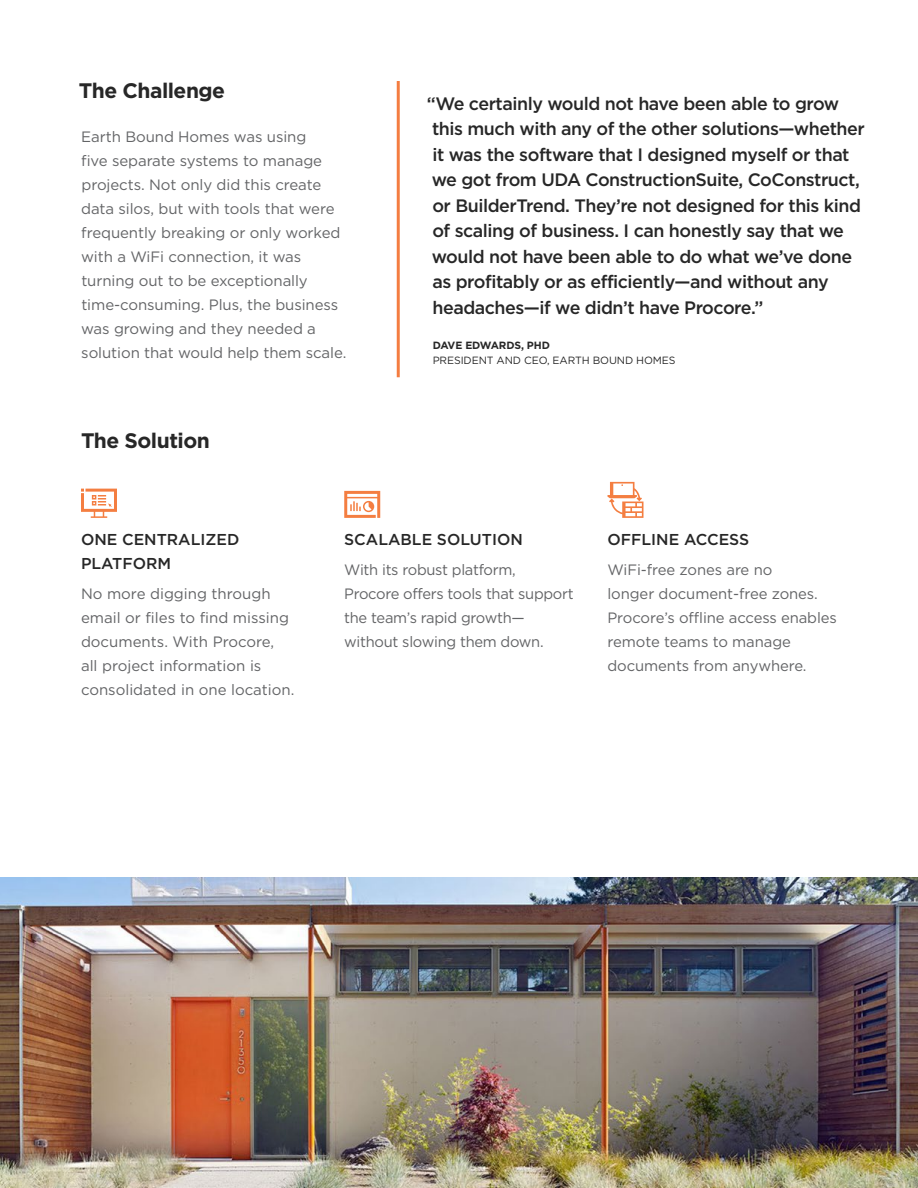
<style>
.page{position:relative;width:918px;height:1188px;background:#fff}
.page>*{position:absolute;margin:0;border:0;box-sizing:border-box;transform-origin:0 0}
.t1{font:700 21px "Gotham";letter-spacing:-.025em;color:#272727}
.t2{font:500 18px/25.5px "Gotham";letter-spacing:-.025em;color:#272727}
.t3{font:500 15.75px/24px "Gotham";color:#272727}
.t4{font:15px/24px "Gotham";letter-spacing:-.005em;color:#636466}
.t5{font:10.5px "Gotham";letter-spacing:-.01em;color:#272727}
.t6{font:700 10.5px "Gotham";letter-spacing:-.01em;color:#272727}
</style>
<div class="page">
<svg style="left:81px;top:489px;width:36px;height:29px"></svg>
<svg style="left:344px;top:491px;width:36px;height:27px"></svg>
<svg style="left:608px;top:482px;width:35px;height:36px"></svg>
<hr style="left:397px;top:81px;width:3px;height:296px;background:#f47d41">
<img style="left:0;top:878px;width:918px;height:310px">
<h1 class="t1" style="left:79px;top:76px;width:148px">The Challenge</h1>
<p class="t4" style="left:81px;top:124px;width:267px">Earth Bound Homes was using<br>five separate systems to manage projects. Not only did this create data silos, but with tools that were frequently breaking or only worked with a WiFi connection, it was turning out to be exceptionally time-consuming. Plus, the business was growing and they needed a solution that would help them scale.</p>
<h1 class="t1" style="left:81px;top:427px;width:130px">The Solution</h1>
<p class="t2" style="left:427px;top:90px;width:439px">“We certainly would not have been able to grow this much with any of the other solutions—whether it was the software that I designed myself or that we got from UDA ConstructionSuite, CoConstruct, or BuilderTrend. They’re not designed for this kind of scaling of business. I can honestly say that we would not have been able to do what we’ve done as profitably or as efficiently—and without any headaches—if we didn’t have Procore.”</p>
<p class="t6" style="left:433px;top:338px;width:119px">DAVE EDWARDS, PHD</p>
<p class="t5" style="left:433px;top:354px;width:244px">PRESIDENT AND CEO, EARTH BOUND HOMES</p>
<p class="t3" style="left:81px;top:527px;width:160px">ONE CENTRALIZED<br>PLATFORM</p>
<p class="t4" style="left:81px;top:582px;width:215px">No more digging through email or files to find missing documents. With Procore, all project information is consolidated in one location.</p>
<p class="t3" style="left:344px;top:527px;width:180px">SCALABLE SOLUTION</p>
<p class="t4" style="left:344px;top:558px;width:231px">With its robust platform,<br>Procore offers tools that support the team’s rapid growth— without slowing them down.</p>
<p class="t3" style="left:608px;top:527px;width:143px">OFFLINE ACCESS</p>
<p class="t4" style="left:608px;top:558px;width:231px">WiFi-free zones are no<br>longer document-free zones.<br>Procore’s offline access enables remote teams to manage documents from anywhere.</p>
</div>
